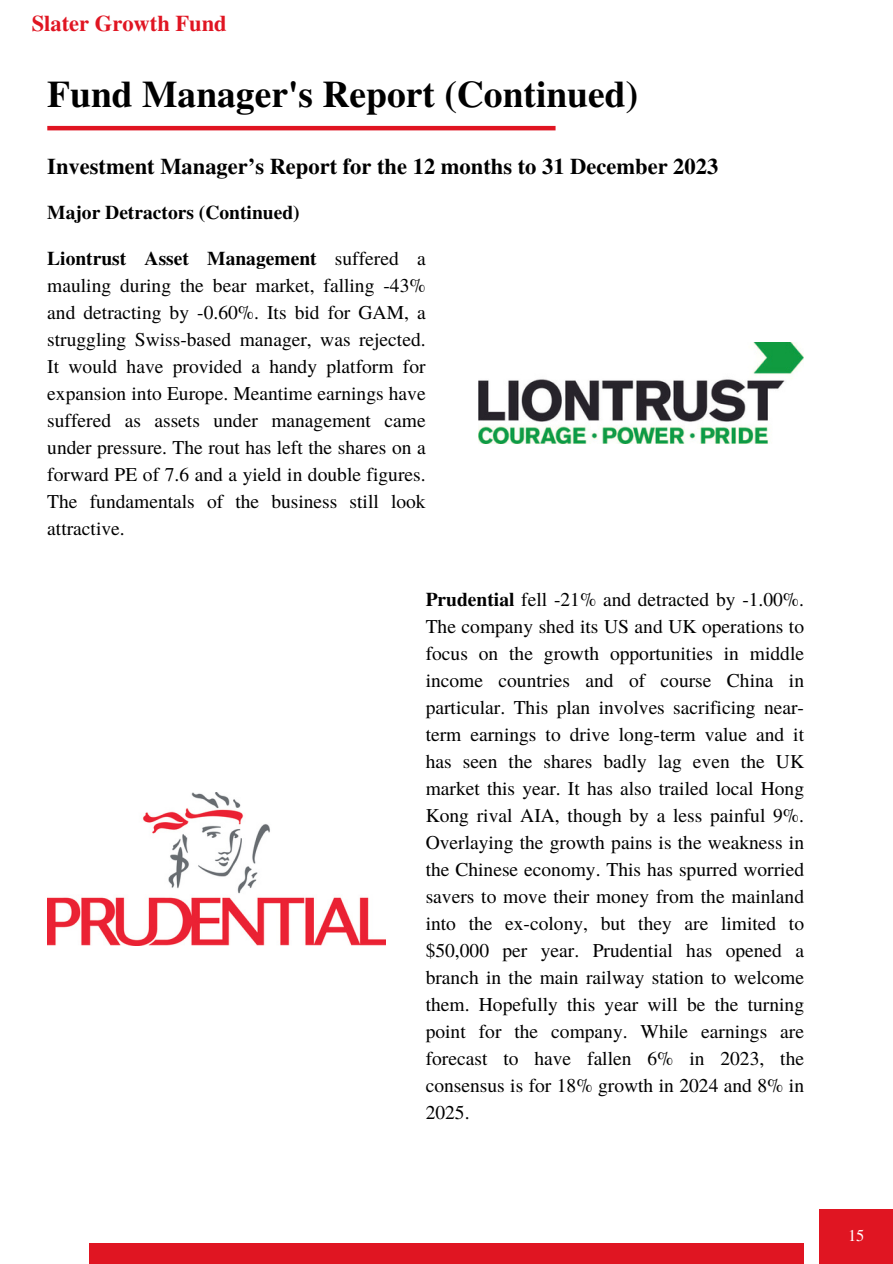
<style>
.page{position:relative;width:893px;height:1264px;background:#fff}
.page>*{position:absolute;margin:0;border:0;box-sizing:border-box;transform-origin:0 0}
.t1{font:700 37.5px "Te X Gyre Termes";color:#000}
.t2{font:700 22.5px "Te X Gyre Termes";color:#000}
.t3{font:700 22.5px "Te X Gyre Termes";color:#e01522}
.t4{font:19.5px/27px "Te X Gyre Termes";color:#000;text-align:justify}
.t5{font:700 19.5px "Te X Gyre Termes";color:#000}
.t6{font:16.5px "Te X Gyre Termes";color:#fff}
.s1{font-weight:700}
</style>
<div class="page">
<hr style="left:47px;top:126px;width:508px;height:4px;background:#e01522">
<div style="left:89px;top:1243px;width:715px;height:20px;background:#e01522"></div>
<div style="left:819px;top:1209px;width:73px;height:54px;background:#e01522"></div>
<img style="left:478px;top:342px;width:325px;height:102px">
<img style="left:47px;top:792px;width:338px;height:153px">
<p class="t3" style="left:32px;top:6px;width:197px">Slater Growth Fund</p>
<h1 class="t1" style="left:47px;top:65px;width:592px">Fund Manager's Report (Continued)</h1>
<p class="t2" style="left:47px;top:149px;width:672px">Investment Manager’s Report for the 12 months to 31 December 2023</p>
<p class="t5" style="left:47px;top:197px;width:254px">Major Detractors (Continued)</p>
<p class="t4" style="left:47px;top:244px;width:380px"><span class="s1">Liontrust Asset Management</span> suffered a mauling during the bear market, falling -43% and detracting by -0.60%. Its bid for GAM, a struggling Swiss-based manager, was rejected.<br>It would have provided a handy platform for expansion into Europe. Meantime earnings have suffered as assets under management came under pressure. The rout has left the shares on a forward PE of 7.6 and a yield in double figures.<br>The fundamentals of the business still look attractive.</p>
<p class="t4" style="left:425px;top:584px;width:380px"><span class="s1">Prudential</span> fell -21% and detracted by -1.00%.<br>The company shed its US and UK operations to focus on the growth opportunities in middle income countries and of course China in particular. This plan involves sacrificing near&shy;term earnings to drive long-term value and it has seen the shares badly lag even the UK market this year. It has also trailed local Hong Kong rival AIA, though by a less painful 9%.<br>Overlaying the growth pains is the weakness in the Chinese economy. This has spurred worried savers to move their money from the mainland into the ex-colony, but they are limited to $50,000 per year. Prudential has opened a branch in the main railway station to welcome them. Hopefully this year will be the turning point for the company. While earnings are forecast to have fallen 6% in 2023, the consensus is for 18% growth in 2024 and 8% in 2025.</p>
<p class="t6" style="left:847px;top:1223px;width:18px">15</p>
</div>
